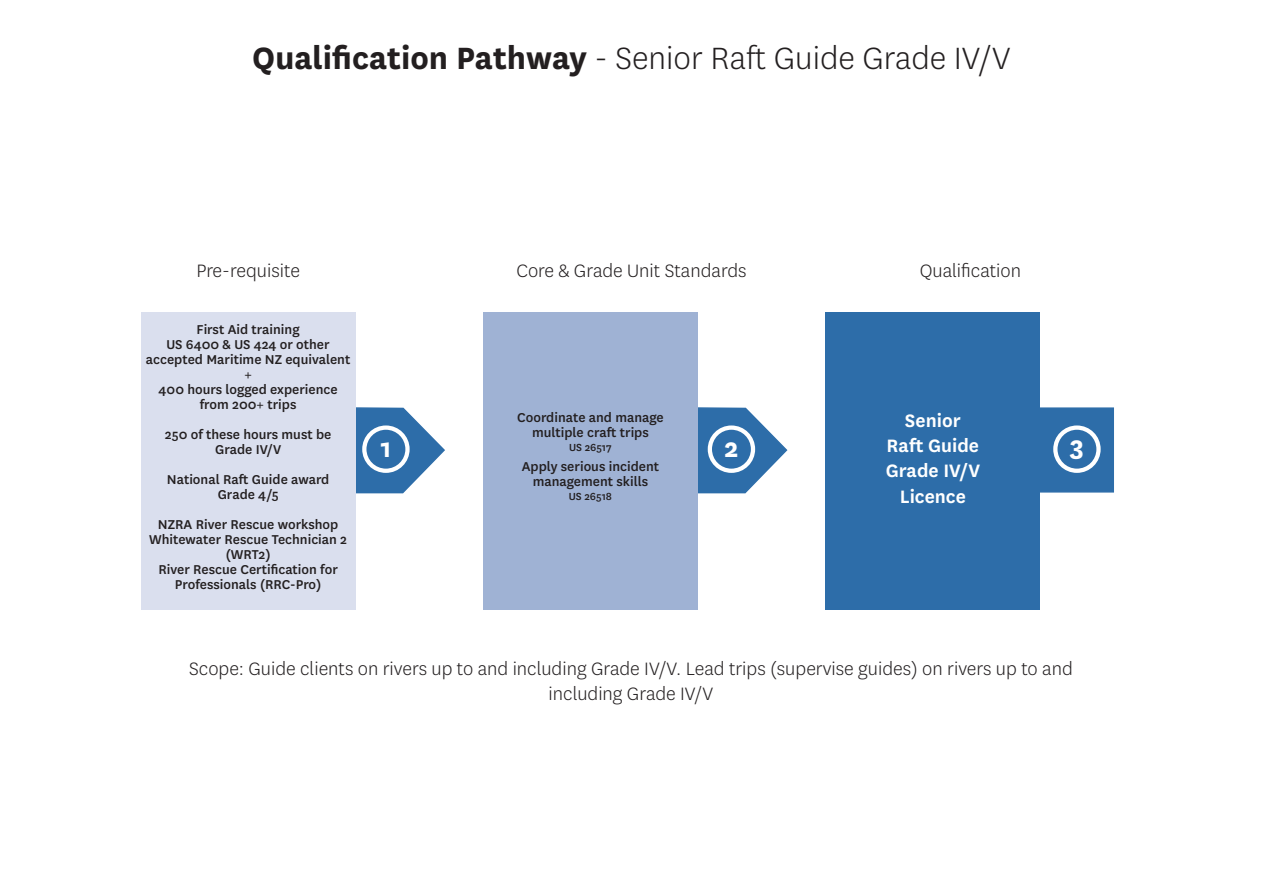
<style>
.page{position:relative;width:1263px;height:893px;background:#fff}
.page>*{position:absolute;margin:0;border:0;box-sizing:border-box;transform-origin:0 0}
.t1{font:300 36px "National";color:#231f20}
.t2{font:700 30px "National";color:#fff}
.t3{font:300 21px/25.2px "National";color:#231f20;text-align:center}
.t4{font:600 21px/25.2px "National";color:#fff;text-align:center}
.t5{font:500 15px/15px "National";color:#231f20;text-align:center}
.t6{font:500 12px "National";color:#231f20}
.s1{font-weight:700}
</style>
<div class="page">
<div style="left:989px;top:407px;width:125px;height:86px;background:#2d6da9;border:2px solid #2d6da9"></div>
<div style="left:826px;top:313px;width:214px;height:297px;background:#2d6da9"></div>
<svg style="left:698px;top:407px;width:90px;height:87px"></svg>
<div style="left:483px;top:313px;width:215px;height:297px;background:#9fb2d4"></div>
<svg style="left:355px;top:405px;width:90px;height:89px"></svg>
<div style="left:141px;top:313px;width:214px;height:297px;background:#dadfee"></div>
<div style="left:362px;top:425px;width:48px;height:48px;border:4px solid #fff;border-radius:50%"></div>
<div style="left:708px;top:425px;width:47px;height:48px;border:4px solid #fff;border-radius:50%"></div>
<div style="left:1053px;top:425px;width:48px;height:48px;border:4px solid #fff;border-radius:50%"></div>
<p class="t1" style="left:252px;top:36px;width:760px"><span class="s1">Qualification Pathway</span> - Senior Raft Guide Grade IV/V</p>
<p class="t3" style="left:196px;top:258px;width:105px">Pre-requisite</p>
<p class="t3" style="left:516px;top:258px;width:232px">Core &amp; Grade Unit Standards</p>
<p class="t3" style="left:920px;top:258px;width:103px">Qualification</p>
<p class="t5" style="left:197px;top:321px;width:105px">First Aid training</p>
<p class="t5" style="left:146px;top:336px;width:206px">US 6400 &amp; US 424 or other accepted Maritime NZ equivalent</p>
<p class="t5" style="left:244px;top:366px;width:9px">+</p>
<p class="t5" style="left:159px;top:381px;width:181px">400 hours logged experience</p>
<p class="t5" style="left:200px;top:396px;width:98px">from 200+ trips</p>
<p class="t5" style="left:165px;top:426px;width:168px">250 of these hours must be</p>
<p class="t5" style="left:215px;top:441px;width:68px">Grade IV/V</p>
<p class="t5" style="left:167px;top:471px;width:164px">National Raft Guide award</p>
<p class="t5" style="left:218px;top:486px;width:62px">Grade 4/5</p>
<p class="t5" style="left:149px;top:516px;width:200px">NZRA River Rescue workshop<br>Whitewater Rescue Technician 2 (WRT2)</p>
<p class="t5" style="left:158px;top:561px;width:181px">River Rescue Certification for<br>Professionals (RRC-Pro)</p>
<p class="t5" style="left:517px;top:409px;width:148px">Coordinate and manage multiple craft trips</p>
<p class="t6" style="left:569px;top:439px;width:44px">US 26517</p>
<p class="t5" style="left:522px;top:458px;width:139px">Apply serious incident management skills</p>
<p class="t6" style="left:569px;top:488px;width:45px">US 26518</p>
<p class="t4" style="left:886px;top:407px;width:96px">Senior<br>Raft Guide<br>Grade IV/V<br>Licence</p>
<p class="t2" style="left:380px;top:426px;width:12px">1</p>
<p class="t2" style="left:724px;top:426px;width:16px">2</p>
<p class="t2" style="left:1070px;top:425px;width:16px">3</p>
<p class="t3" style="left:189px;top:655px;width:885px">Scope: Guide clients on rivers up to and including Grade IV/V. Lead trips (supervise guides) on rivers up to and including Grade IV/V</p>
</div>
